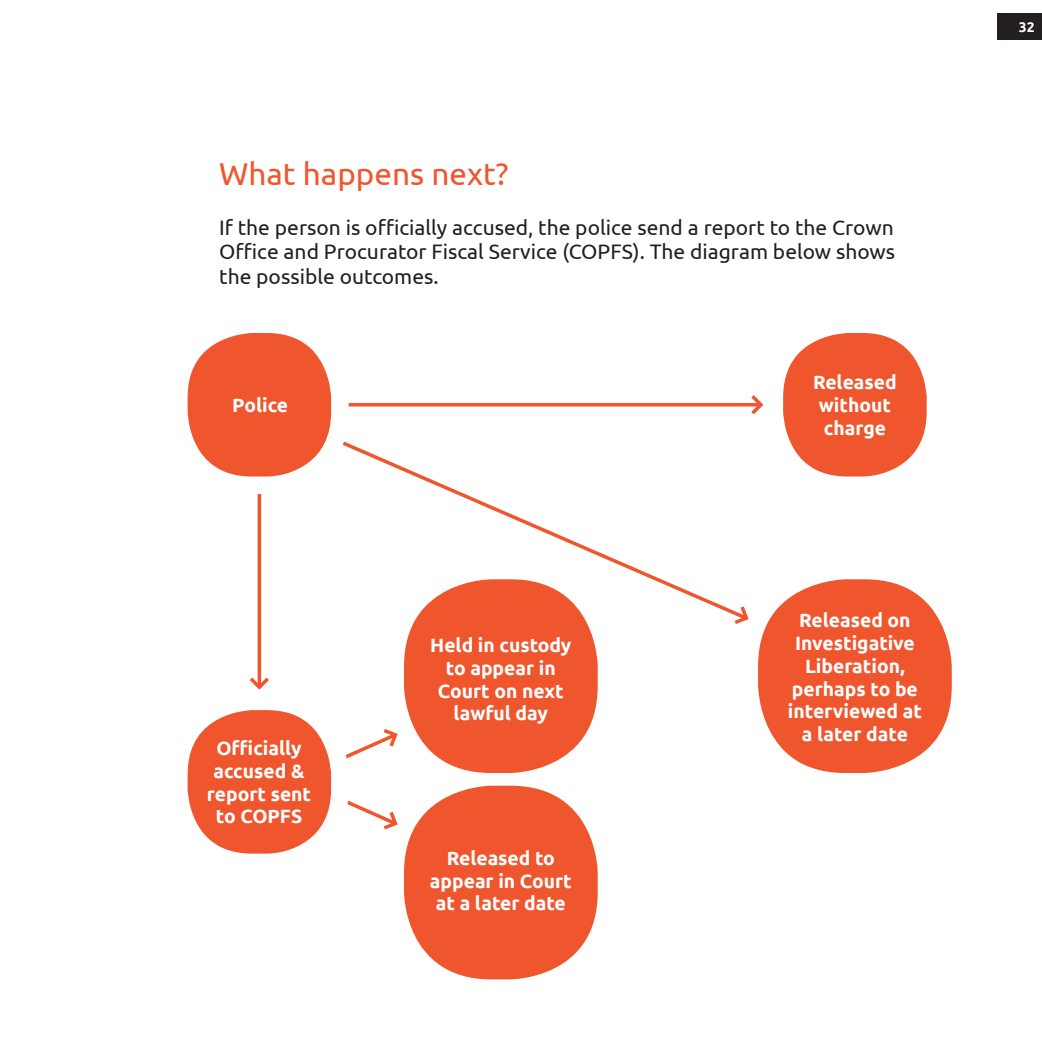
<style>
.page{position:relative;width:1042px;height:1042px;background:#fff}
.page>*{position:absolute;margin:0;border:0;box-sizing:border-box;transform-origin:0 0}
.Section_Title{font:31.5px "Ubuntu";color:#f0562e}
.Body{font:21px/24.5px "Ubuntu";color:#231f20;text-align:justify}
.Diagram{font:700 19.25px/22.8px "Ubuntu";color:#fff;text-align:center}
.t1{font:700 14px "Ubuntu";color:#fff}
</style>
<div class="page">
<div style="left:997px;top:13px;width:45px;height:27px;background:#231f20"></div>
<svg style="left:348px;top:729px;width:50px;height:29px"></svg>
<svg style="left:349px;top:801px;width:49px;height:29px"></svg>
<hr style="left:315px;top:403px;width:446px;height:3px;background:#f0562e">
<svg style="left:747px;top:395px;width:17px;height:20px"></svg>
<div style="left:774px;top:324px;width:161px;height:161px;background:#f0562e;border-radius:73px"></div>
<div style="left:765px;top:315px;width:179px;height:179px;border:18px solid #fff;border-radius:73px"></div>
<hr style="left:258px;top:468px;width:3px;height:219px;background:#f0562e">
<svg style="left:250px;top:674px;width:19px;height:16px"></svg>
<svg style="left:345px;top:442px;width:404px;height:181px"></svg>
<div style="left:179px;top:324px;width:161px;height:161px;background:#f0562e;border-radius:73px"></div>
<div style="left:170px;top:315px;width:179px;height:179px;border:18px solid #fff;border-radius:73px"></div>
<div style="left:179px;top:701px;width:161px;height:161px;background:#f0562e;border-radius:73px"></div>
<div style="left:170px;top:692px;width:179px;height:179px;border:18px solid #fff;border-radius:73px"></div>
<div style="left:404px;top:579px;width:194px;height:194px;background:#f0562e;border-radius:87px"></div>
<div style="left:404px;top:785px;width:194px;height:194px;background:#f0562e;border-radius:87px"></div>
<div style="left:749px;top:570px;width:211px;height:212px;background:#f0562e;border-radius:96px"></div>
<div style="left:740px;top:562px;width:229px;height:228px;border:18px solid #fff;border-radius:96px"></div>
<p class="Section_Title" style="left:219px;top:155px;width:291px">What happens next?</p>
<p class="Body" style="left:219px;top:214px;width:677px">If the person is officially accused, the police send a report to the Crown Office and Procurator Fiscal Service (COPFS). The diagram below shows the possible outcomes.</p>
<p class="Diagram" style="left:232px;top:393px;width:57px">Police</p>
<p class="Diagram" style="left:207px;top:736px;width:106px">Officially accused &amp; report sent to COPFS</p>
<p class="Diagram" style="left:430px;top:634px;width:143px">Held in custody to appear in<br>Court on next lawful day</p>
<p class="Diagram" style="left:430px;top:846px;width:143px">Released to appear in Court at a later date</p>
<p class="Diagram" style="left:813px;top:371px;width:85px">Released</p>
<p class="Diagram" style="left:819px;top:393px;width:74px">without</p>
<p class="Diagram" style="left:824px;top:416px;width:64px">charge</p>
<p class="Diagram" style="left:788px;top:609px;width:135px">Released on<br>Investigative<br>Liberation, perhaps to be interviewed at a later date</p>
<p class="t1" style="left:1019px;top:18px;width:17px">32</p>
</div>
